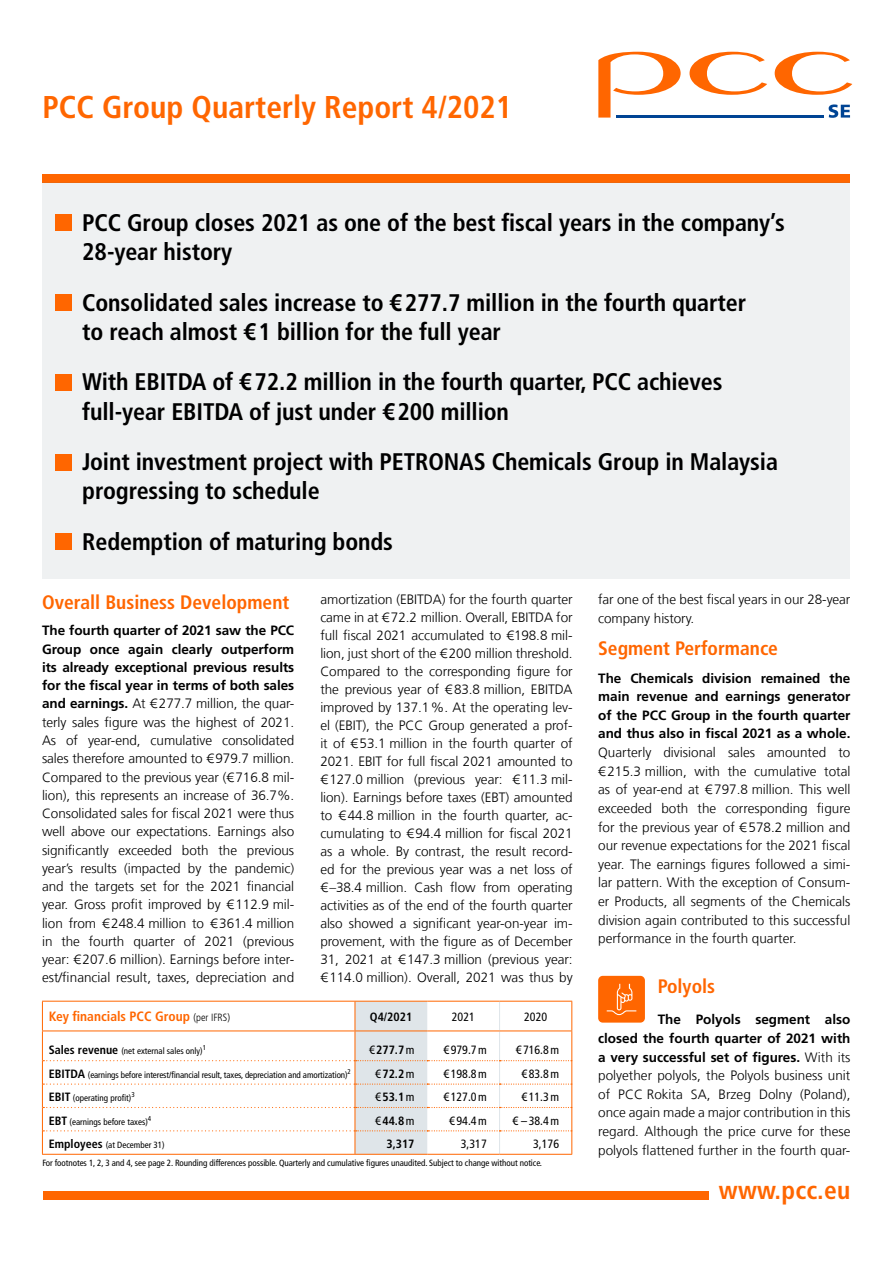
<style>
.page{position:relative;width:893px;height:1263px;background:#fff}
.page>*{position:absolute;margin:0;border:0;box-sizing:border-box;transform-origin:0 0}
.t1{font:700 condensed 31.5px "Frutiger LT Com";color:#f60}
.t2{font:700 condensed 25.5px "Frutiger LT Com";letter-spacing:.01em;color:#f60}
.t3{font:700 condensed 24px/29.2px "Frutiger LT Com";letter-spacing:-.005em;color:#000}
.t4{font:700 condensed 19.5px "Frutiger LT Com";color:#f60}
.t5{font:300 13.5px/18px "Frutiger LT Com";color:#000;text-align:justify}
.t6{font:700 13.5px/18.6px "Frutiger LT Com";color:#000;text-align:justify}
.t7{font:700 condensed 13.5px "Frutiger LT Com";color:#f60}
.t8{font:condensed 12px "Frutiger LT Com";color:#000}
.t9{font:700 condensed 12px "Frutiger LT Com";color:#000}
.t10{font:condensed 9px "Frutiger LT Com";letter-spacing:-.005em;color:#000}
.s1{font-weight:700}
.s2{font-family:"Frutiger LT";font-weight:300;font-size:10.5px;color:#000}
.s3{font-weight:700;font-size:12px}
.s4{font-weight:400}
</style>
<div class="page">
<div style="left:43px;top:174px;width:807px;height:8px;background:#f60"></div>
<div style="left:43px;top:1191px;width:665px;height:8px;background:#f60"></div>
<svg style="left:775px;top:52px;width:77px;height:43px"></svg>
<svg style="left:689px;top:52px;width:78px;height:43px"></svg>
<svg style="left:598px;top:52px;width:83px;height:66px"></svg>
<svg style="left:829px;top:104px;width:21px;height:14px"></svg>
<hr style="left:616px;top:115px;width:207px;height:3px;background:#004494">
<div style="left:43px;top:182px;width:807px;height:397px;background:#eff1f2"></div>
<div style="left:598px;top:976px;width:47px;height:46px;background:#f60;border-radius:5px"></div>
<svg style="left:607px;top:984px;width:29px;height:31px"></svg>
<div style="left:55px;top:215px;width:16px;height:16px;background:#f60"></div>
<div style="left:55px;top:294px;width:16px;height:17px;background:#f60"></div>
<div style="left:55px;top:374px;width:16px;height:16px;background:#f60"></div>
<div style="left:55px;top:454px;width:16px;height:16px;background:#f60"></div>
<div style="left:55px;top:534px;width:16px;height:16px;background:#f60"></div>
<hr style="left:42px;top:1154px;width:313px;height:1px;background:#f60">
<hr style="left:355px;top:1154px;width:72px;height:1px;background:#f60">
<hr style="left:427px;top:1154px;width:73px;height:1px;background:#f60">
<svg style="left:42px;top:1001px;width:530px;height:153px"></svg>
<hr style="left:500px;top:1154px;width:72px;height:1px;background:#f60">
<h1 class="t1" style="left:43px;top:88px;width:471px">PCC Group Quarterly Report 4/2021</h1>
<h3 class="t3" style="left:82px;top:208px;width:704px">PCC Group closes 2021 as one of the best fiscal years in the company’s<br>28-year history</h3>
<h3 class="t3" style="left:82px;top:287px;width:665px">Consolidated sales increase to €277.7 million in the fourth quarter to reach almost €1 billion for the full year</h3>
<h3 class="t3" style="left:82px;top:367px;width:642px">With EBITDA of €72.2 million in the fourth quarter, PCC achieves full-year EBITDA of just under €200 million</h3>
<h3 class="t3" style="left:82px;top:447px;width:697px">Joint investment project with PETRONAS Chemicals Group in Malaysia progressing to schedule</h3>
<h3 class="t3" style="left:82px;top:527px;width:312px">Redemption of maturing bonds</h3>
<p class="t5" style="left:320px;top:591px;width:254px">amortization (EBITDA) for the fourth quarter came in at €72.2 million. Overall, EBITDA for full fiscal 2021 accumulated to €198.8 mil&shy;lion, just short of the €200 million threshold.<br>Compared to the corresponding figure for the previous year of €83.8 million, EBITDA improved by 137.1%. At the operating lev&shy;el (EBIT), the PCC Group generated a prof&shy;it of €53.1 million in the fourth quarter of 2021. EBIT for full fiscal 2021 amounted to €127.0 million (previous year: €11.3 mil&shy;lion). Earnings before taxes (EBT) amounted to €44.8 million in the fourth quarter, ac&shy;cumulating to €94.4 million for fiscal 2021 as a whole. By contrast, the result record&shy;ed for the previous year was a net loss of €–38.4 million. Cash flow from operating activities as of the end of the fourth quarter also showed a significant year-on-year im&shy;provement, with the figure as of December 31, 2021 at €147.3 million (previous year: €114.0 million). Overall, 2021 was thus by</p>
<p class="t5" style="left:598px;top:590px;width:254px;line-height:18.6px">far one of the best fiscal years in our 28-year company history.</p>
<h3 class="t4" style="left:42px;top:590px;width:249px">Overall Business Development</h3>
<p class="t5" style="left:42px;top:622px;width:254px"><span class="s1">The fourth quarter of 2021 saw the PCC Group once again clearly outperform its already exceptional previous results for the fiscal year in terms of both sales and earnings.</span> At €277.7 million, the quar&shy;terly sales figure was the highest of 2021.<br>As of year-end, cumulative consolidated sales therefore amounted to €979.7 million.<br>Compared to the previous year (€716.8 mil&shy;lion), this represents an increase of 36.7%.<br>Consolidated sales for fiscal 2021 were thus well above our expectations. Earnings also significantly exceeded both the previous year’s results (impacted by the pandemic) and the targets set for the 2021 financial year. Gross profit improved by €112.9 mil&shy;lion from €248.4 million to €361.4 million in the fourth quarter of 2021 (previous year: €207.6 million). Earnings before inter&shy;est/financial result, taxes, depreciation and</p>
<h3 class="t4" style="left:598px;top:637px;width:181px">Segment Performance</h3>
<p class="t6" style="left:598px;top:669px;width:254px">The Chemicals division remained the main revenue and earnings generator of the PCC Group in the fourth quarter and thus also in fiscal 2021 as a whole.</p>
<p class="t5" style="left:598px;top:743px;width:254px;line-height:18.6px">Quarterly divisional sales amounted to €215.3 million, with the cumulative total as of year-end at €797.8 million. This well exceeded both the corresponding figure for the previous year of €578.2 million and our revenue expectations for the 2021 fiscal year. The earnings figures followed a simi&shy;lar pattern. With the exception of Consum&shy;er Products, all segments of the Chemicals division again contributed to this successful performance in the fourth quarter.</p>
<h3 class="t4" style="left:658px;top:974px;width:59px">Polyols</h3>
<p class="t5" style="left:598px;top:1010px;width:254px;line-height:18.6px;text-indent:60px"><span class="s1">The Polyols segment also closed the fourth quarter of 2021 with a very successful set of figures.</span> With its polyether polyols, the Polyols business unit of PCC Rokita SA, Brzeg Dolny (Poland), once again made a major contribution in this regard. Although the price curve for these polyols flattened further in the fourth quar-</p>
<p class="t7" style="left:49px;top:1008px;width:183px">Key financials PCC Group <span class="s2">(per IFRS)</span></p>
<p class="t9" style="left:370px;top:1009px;width:44px">Q4/2021</p>
<p class="t8" style="left:452px;top:1009px;width:25px">2021</p>
<p class="t8" style="left:524px;top:1009px;width:25px">2020</p>
<p class="t10" style="left:49px;top:1046px;width:159px"><span class="s3">Sales revenue</span> (net external sales only)<sup>1</sup></p>
<p class="t9" style="left:369px;top:1043px;width:47px"><span class="s4">€</span>277.7<span class="s4">m</span></p>
<p class="t8" style="left:443px;top:1043px;width:45px">€ 979.7m</p>
<p class="t8" style="left:516px;top:1043px;width:45px">€ 716.8m</p>
<p class="t10" style="left:49px;top:1069px;width:304px"><span class="s3">EBITDA</span> (earnings before interest/financial result, taxes, depreciation and amortization)<sup>2</sup></p>
<p class="t9" style="left:375px;top:1066px;width:41px"><span class="s4">€</span>72.2<span class="s4">m</span></p>
<p class="t8" style="left:443px;top:1066px;width:45px">€ 198.8m</p>
<p class="t8" style="left:521px;top:1066px;width:39px">€ 83.8m</p>
<p class="t10" style="left:49px;top:1092px;width:87px"><span class="s3">EBIT</span> (operating profit)<sup>3</sup></p>
<p class="t9" style="left:375px;top:1089px;width:41px"><span class="s4">€</span>53.1<span class="s4">m</span></p>
<p class="t8" style="left:443px;top:1089px;width:45px">€ 127.0m</p>
<p class="t8" style="left:521px;top:1089px;width:39px">€ 11.3m</p>
<p class="t10" style="left:49px;top:1116px;width:104px"><span class="s3">EBT</span> (earnings before taxes)<sup>4</sup></p>
<p class="t9" style="left:375px;top:1113px;width:41px"><span class="s4">€</span>44.8<span class="s4">m</span></p>
<p class="t8" style="left:449px;top:1113px;width:39px">€ 94.4m</p>
<p class="t8" style="left:513px;top:1113px;width:48px">€ – 38.4m</p>
<p class="t10" style="left:49px;top:1139px;width:117px"><span class="s3">Employees</span> (at December 31)</p>
<p class="t9" style="left:386px;top:1136px;width:30px">3,317</p>
<p class="t8" style="left:461px;top:1136px;width:27px">3,317</p>
<p class="t8" style="left:533px;top:1136px;width:27px">3,176</p>
<p class="t10" style="left:42px;top:1157px;width:501px">For footnotes 1, 2, 3 and 4, see page 2. Rounding differences possible. Quarterly and cumulative figures unaudited. Subject to change without notice.</p>
<h2 class="t2" style="left:719px;top:1175px;width:133px">www.pcc.eu</h2>
</div>
